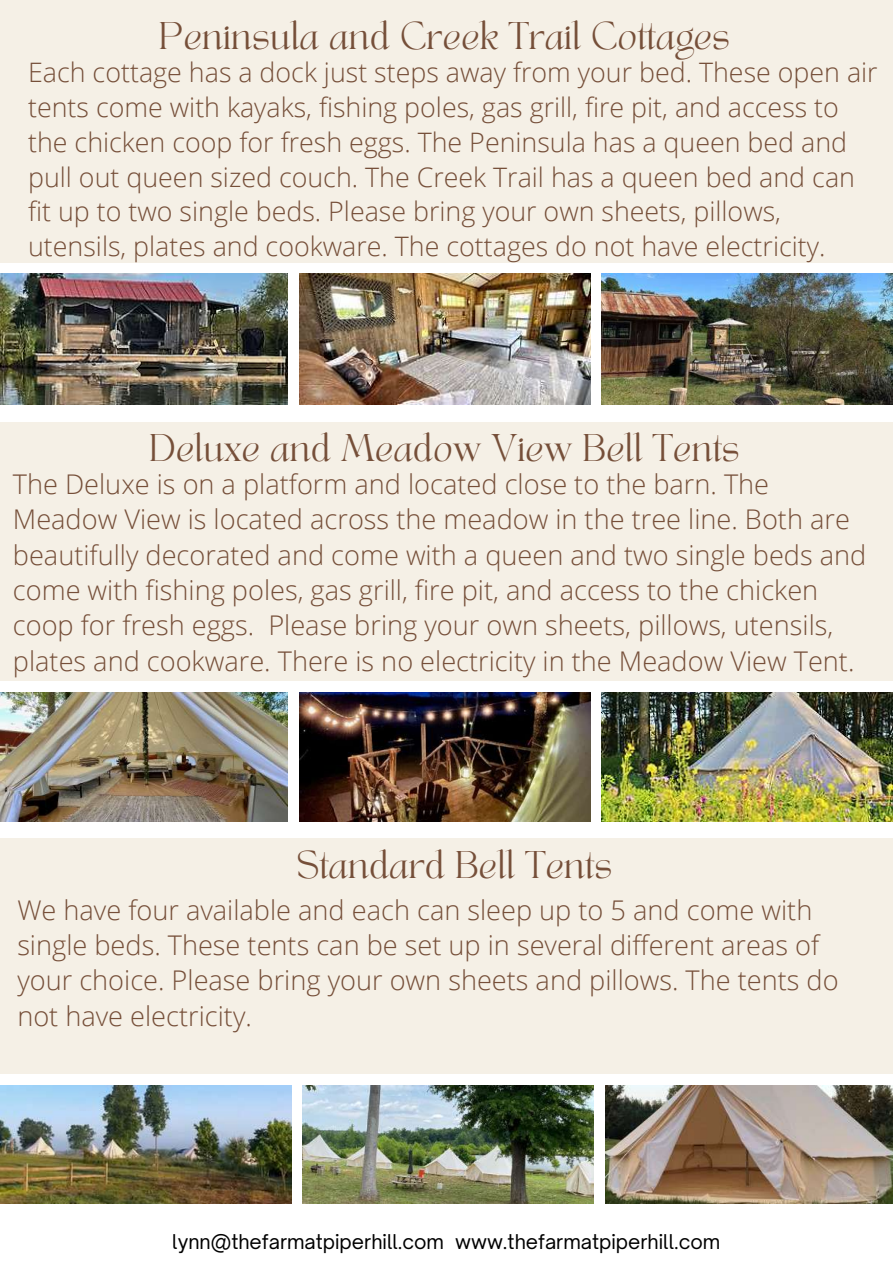
<style>
.page{position:relative;width:893px;height:1264px;background:#fff}
.page>*{position:absolute;margin:0;border:0;box-sizing:border-box;transform-origin:0 0}
.t1{font:300 27.15px/35.2px "Open Sans";color:#764f39}
.t2{font:27px "TANAEGEAN";color:#764f39}
.t3{font:300 26.85px/34.8px "Open Sans";color:#764f39}
.t4{font:19.5px "Open Sauce One";color:#000}
</style>
<div class="page">
<div style="left:0;top:0;width:892px;height:262px;background:#f5f0e6"></div>
<img style="left:0;top:273px;width:288px;height:132px">
<img style="left:299px;top:273px;width:291px;height:132px">
<img style="left:601px;top:273px;width:291px;height:132px">
<div style="left:0;top:422px;width:892px;height:259px;background:#f5f0e6"></div>
<img style="left:0;top:692px;width:288px;height:129px">
<img style="left:601px;top:692px;width:291px;height:129px">
<img style="left:299px;top:692px;width:291px;height:129px">
<div style="left:0;top:838px;width:892px;height:235px;background:#f5f0e6"></div>
<img style="left:0;top:1085px;width:291px;height:118px">
<img style="left:605px;top:1085px;width:287px;height:118px">
<img style="left:302px;top:1085px;width:292px;height:118px">
<p class="t2" style="left:159px;top:20px;width:573px">Peninsula and Creek Trail Cottages</p>
<p class="t3" style="left:28px;top:54px;width:851px">Each cottage has a dock just steps away from your bed. These open air tents come with kayaks, fishing poles, gas grill, fire pit, and access to the chicken coop for fresh eggs. The Peninsula has a queen bed and pull out queen sized couch. The Creek Trail has a queen bed and can fit up to two single beds. Please bring your own sheets, pillows, utensils, plates and cookware. The cottages do not have electricity.</p>
<p class="t2" style="left:149px;top:432px;width:592px">Deluxe and Meadow View Bell Tents</p>
<p class="t1" style="left:13px;top:466px;width:854px">The Deluxe is on a platform and located close to the barn. The Meadow View is located across the meadow in the tree line. Both are beautifully decorated and come with a queen and two single beds and come with fishing poles, gas grill, fire pit, and access to the chicken coop for fresh eggs. Please bring your own sheets, pillows, utensils, plates and cookware. There is no electricity in the Meadow View Tent.</p>
<p class="t2" style="left:296px;top:848px;width:317px">Standard Bell Tents</p>
<p class="t1" style="left:17px;top:891px;width:822px">We have four available and each can sleep up to 5 and come with single beds. These tents can be set up in several different areas of your choice. Please bring your own sheets and pillows. The tents do not have electricity.</p>
<p class="t4" style="left:172px;top:1228px;width:549px">lynn@thefarmatpiperhill.com www.thefarmatpiperhill.com</p>
</div>
